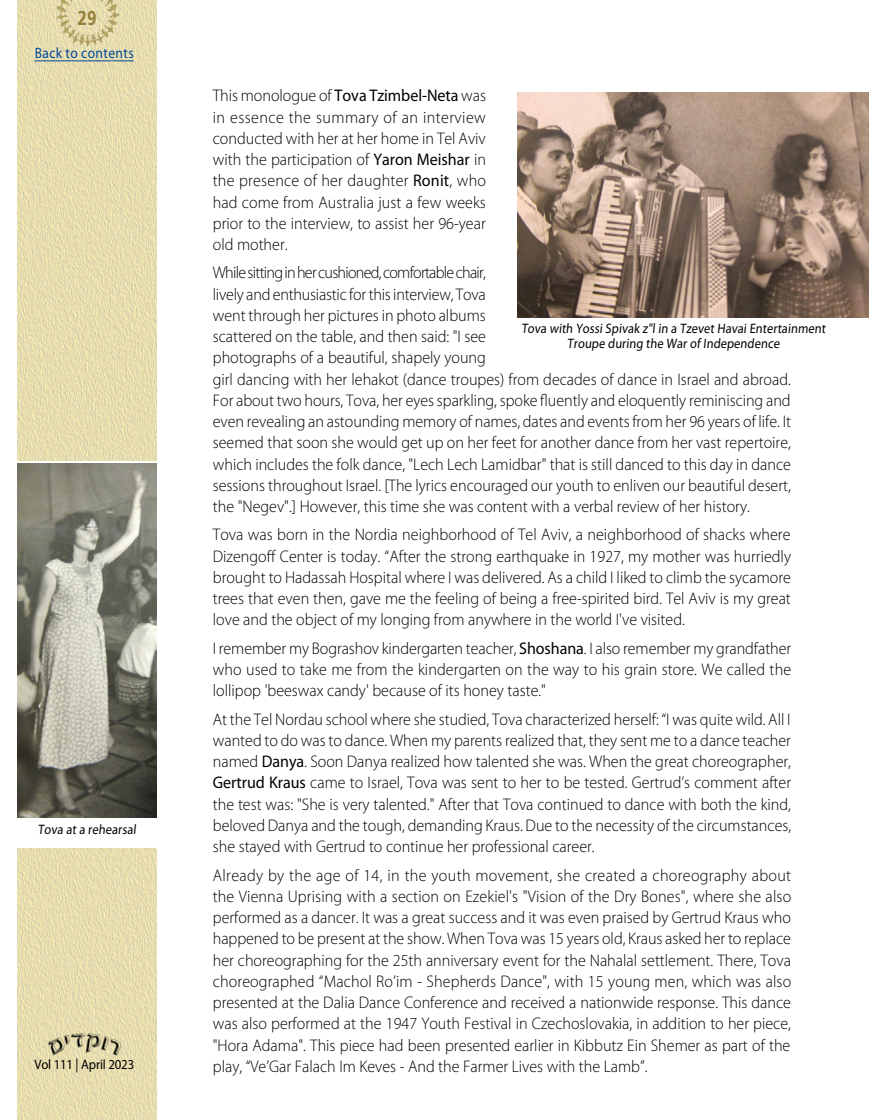
<style>
.page{position:relative;width:869px;height:1120px;background:#fff}
.page>*{position:absolute;margin:0;border:0;box-sizing:border-box;transform-origin:0 0}
.t1{font:700 20px "Frutiger";color:#957e3b;scale:.85 1}
.t2{font:300 16.88px/21.2px "Myriad Pro";color:#000;text-align:justify;scale:.95 1}
.t3{font:15px "Myriad Pro";letter-spacing:.03em;color:#004a99;scale:.9 1}
.t4{font:13.75px/15px "Myriad Pro";letter-spacing:-.01em;color:#000;text-align:center;scale:.9 1}
.t5{font:13.75px "Myriad Pro";letter-spacing:-.01em;color:#000;scale:.93 1}
.s1{font-weight:400}
</style>
<div class="page">
<img style="left:18px;top:0;width:138px;height:1120px">
<img style="left:55px;top:0;width:63px;height:47px">
<img style="left:45px;top:1031px;width:78px;height:25px">
<hr style="left:35px;top:61px;width:99px;height:1px;background:#004a99">
<div style="left:5px;top:462px;width:172px;height:386px;background:#fff"></div>
<img style="left:517px;top:92px;width:351px;height:225px">
<img style="left:18px;top:463px;width:138px;height:354px">
<p class="t1" style="left:77px;top:6px;width:24px">29</p>
<p class="t3" style="left:35px;top:44px;width:112px">Back to contents</p>
<p class="t4" style="left:38px;top:822px;width:112px">Tova at a rehearsal</p>
<p class="t5" style="left:34px;top:1056px;width:109px">Vol 111 | April 2023</p>
<p class="t2" style="left:213px;top:85px;width:289px">This monologue of <span class="s1">Tova Tzimbel-Neta</span> was in essence the summary of an interview conducted with her at her home in Tel Aviv with the participation of <span class="s1">Yaron Meishar</span> in the presence of her daughter <span class="s1">Ronit</span>, who had come from Australia just a few weeks prior to the interview, to assist her 96-year old mother.</p>
<p class="t2" style="left:213px;top:262px;width:610px;text-align:left">While sitting in her cushioned, comfortable chair,<br>lively and enthusiastic for this interview, Tova<br>went through her pictures in photo albums<br>scattered on the table, and then said: "I see<br>photographs of a beautiful, shapely young<br>girl dancing with her lehakot (dance troupes) from decades of dance in Israel and abroad.<br>For about two hours, Tova, her eyes sparkling, spoke fluently and eloquently reminiscing and even revealing an astounding memory of names, dates and events from her 96 years of life. It seemed that soon she would get up on her feet for another dance from her vast repertoire, which includes the folk dance, "Lech Lech Lamidbar" that is still danced to this day in dance sessions throughout Israel. [The lyrics encouraged our youth to enliven our beautiful desert, the "Negev".] However, this time she was content with a verbal review of her history.</p>
<p class="t2" style="left:213px;top:524px;width:610px">Tova was born in the Nordia neighborhood of Tel Aviv, a neighborhood of shacks where Dizengoff Center is today. “After the strong earthquake in 1927, my mother was hurriedly brought to Hadassah Hospital where I was delivered. As a child I liked to climb the sycamore trees that even then, gave me the feeling of being a free-spirited bird. Tel Aviv is my great love and the object of my longing from anywhere in the world I've visited.</p>
<p class="t2" style="left:213px;top:638px;width:610px">I remember my Bograshov kindergarten teacher, <span class="s1">Shoshana</span>. I also remember my grandfather who used to take me from the kindergarten on the way to his grain store. We called the lollipop 'beeswax candy' because of its honey taste."</p>
<p class="t2" style="left:213px;top:709px;width:610px">At the Tel Nordau school where she studied, Tova characterized herself: “I was quite wild. All I wanted to do was to dance. When my parents realized that, they sent me to a dance teacher named <span class="s1">Danya</span>. Soon Danya realized how talented she was. When the great choreographer, <span class="s1">Gertrud Kraus</span> came to Israel, Tova was sent to her to be tested. Gertrud’s comment after the test was: "She is very talented." After that Tova continued to dance with both the kind, beloved Danya and the tough, demanding Kraus. Due to the necessity of the circumstances, she stayed with Gertrud to continue her professional career.</p>
<p class="t2" style="left:213px;top:864px;width:610px">Already by the age of 14, in the youth movement, she created a choreography about the Vienna Uprising with a section on Ezekiel's "Vision of the Dry Bones", where she also performed as a dancer. It was a great success and it was even praised by Gertrud Kraus who happened to be present at the show. When Tova was 15 years old, Kraus asked her to replace her choreographing for the 25th anniversary event for the Nahalal settlement. There, Tova choreographed “Machol Ro’im - Shepherds Dance", with 15 young men, which was also presented at the Dalia Dance Conference and received a nationwide response. This dance was also performed at the 1947 Youth Festival in Czechoslovakia, in addition to her piece, "Hora Adama". This piece had been presented earlier in Kibbutz Ein Shemer as part of the play, “Ve’Gar Falach Im Keves - And the Farmer Lives with the Lamb”.</p>
<p class="t4" style="left:521px;top:320px;width:341px">Tova with Yossi Spivak z"l in a Tzevet Havai Entertainment<br>Troupe during the War of Independence</p>
</div>
